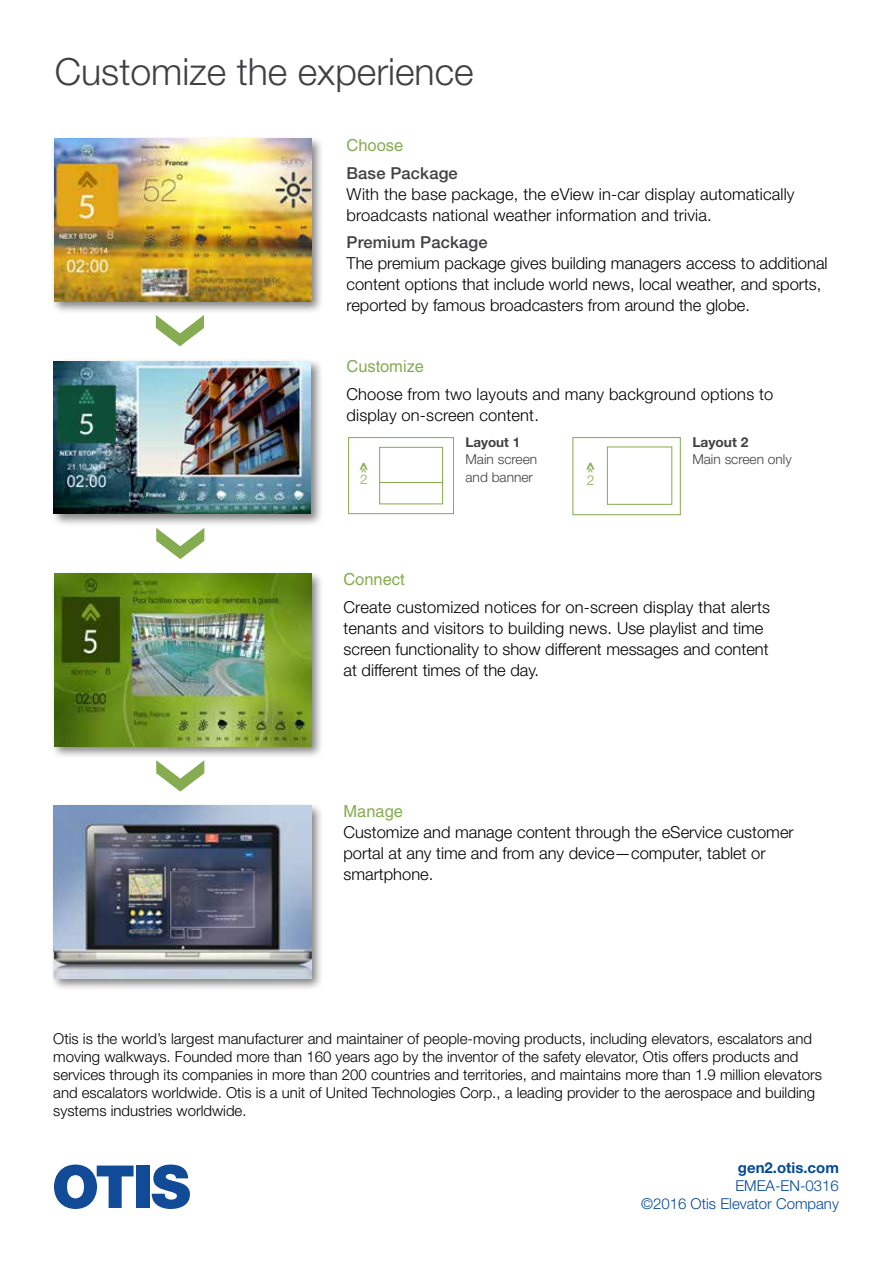
<style>
.page{position:relative;width:893px;height:1263px;background:#fff}
.page>*{position:absolute;margin:0;border:0;box-sizing:border-box;transform-origin:0 0}
.t1{font:300 37.5px "Helvetica Neue LT Std";color:#414042}
.t2{font:500 19.05px "Helvetica Neue LT Std";color:#86ac51}
.t3{font:500 18.75px "Helvetica Neue LT Std";color:#86ac51}
.t4{font:300 16.5px/21px "Helvetica Neue LT Std";color:#000}
.t5{font:16.5px "Helvetica LT Std";color:#86ac51}
.t6{font:500 16.5px "Helvetica Neue LT Std";letter-spacing:.01em;color:#414042}
.t7{font:300 15px/18px "Helvetica Neue LT Std";color:#000}
.t8{font:300 15px/18px "Helvetica Neue LT Std";color:#034999;text-align:right}
.t9{font:700 15px "Helvetica Neue LT Std";color:#034999}
.t10{font:300 13.65px/17.7px "Helvetica Neue LT Std";color:#414042}
.t11{font:700 13.65px "Helvetica Neue LT Std";color:#414042}
.t12{font:300 13.65px "Helvetica Neue LT Std";color:#86ac51}
.t13{font:700 13.35px "Helvetica Neue LT Std";color:#414042}
.t14{font:300 13.35px "Helvetica Neue LT Std";color:#86ac51}
.s1{font-size:10.8px}
.s2{font-size:10.95px}
</style>
<div class="page">
<div style="left:348px;top:437px;width:106px;height:77px;background:#fff;border:1px solid #86ac51"></div>
<div style="left:379px;top:447px;width:64px;height:57px;background:#fff;border:1px solid #86ac51"></div>
<hr style="left:379px;top:482px;width:64px;height:1px;background:#86ac51">
<div style="left:572px;top:437px;width:109px;height:78px;background:#fff;border:1px solid #86ac51"></div>
<div style="left:607px;top:446px;width:65px;height:59px;border:1px solid #86ac51"></div>
<svg style="left:54px;top:1164px;width:80px;height:45px"></svg>
<div style="left:136px;top:1165px;width:13px;height:43px;background:#114b97"></div>
<svg style="left:152px;top:1164px;width:38px;height:45px"></svg>
<div style="left:51px;top:135px;width:273px;height:179px;background:#000;opacity:.49"></div>
<img style="left:54px;top:139px;width:257px;height:162px">
<div style="left:51px;top:570px;width:273px;height:189px;background:#000;opacity:.49"></div>
<img style="left:54px;top:573px;width:257px;height:173px">
<div style="left:51px;top:358px;width:272px;height:169px;background:#000;opacity:.49"></div>
<img style="left:54px;top:361px;width:256px;height:153px">
<div style="left:50px;top:802px;width:274px;height:189px;background:#000;opacity:.49"></div>
<img style="left:53px;top:805px;width:258px;height:173px">
<h1 class="t1" style="left:55px;top:48px;width:420px">Customize the experience</h1>
<p class="t5" style="left:346px;top:135px;width:58px">Choose</p>
<p class="t6" style="left:346px;top:163px;width:113px">Base Package</p>
<p class="t4" style="left:346px;top:183px;width:450px">With the base package, the eView in-car display automatically broadcasts national weather information and trivia.</p>
<p class="t6" style="left:346px;top:233px;width:143px">Premium Package</p>
<p class="t4" style="left:346px;top:253px;width:483px">The premium package gives building managers access to additional content options that include world news, local weather, and sports, reported by famous broadcasters from around the globe.</p>
<p class="t5" style="left:346px;top:357px;width:79px">Customize</p>
<p class="t4" style="left:346px;top:383px;width:428px">Choose from two layouts and many background options to display on-screen content.</p>
<p class="t3" style="left:358px;top:458px;width:13px">^<span class="s1">^</span></p>
<p class="t14" style="left:360px;top:471px;width:9px">2</p>
<p class="t13" style="left:465px;top:434px;width:56px">Layout 1</p>
<p class="t10" style="left:465px;top:450px;width:73px">Main screen and banner</p>
<p class="t2" style="left:585px;top:458px;width:13px">^<span class="s2">^</span></p>
<p class="t12" style="left:587px;top:471px;width:9px">2</p>
<p class="t11" style="left:692px;top:433px;width:57px">Layout 2</p>
<p class="t10" style="left:692px;top:450px;width:101px">Main screen only</p>
<p class="t5" style="left:343px;top:570px;width:63px">Connect</p>
<p class="t4" style="left:343px;top:596px;width:428px">Create customized notices for on-screen display that alerts tenants and visitors to building news. Use playlist and time screen functionality to show different messages and content at different times of the day.</p>
<p class="t5" style="left:343px;top:802px;width:61px">Manage</p>
<p class="t4" style="left:343px;top:822px;width:452px">Customize and manage content through the eService customer portal at any time and from any device—computer, tablet or smartphone.</p>
<p class="t7" style="left:53px;top:1029px;width:770px">Otis is the world’s largest manufacturer and maintainer of people-moving products, including elevators, escalators and moving walkways. Founded more than 160 years ago by the inventor of the safety elevator, Otis offers products and services through its companies in more than 200 countries and territories, and maintains more than 1.9 million elevators and escalators worldwide. Otis is a unit of United Technologies Corp., a leading provider to the aerospace and building systems industries worldwide.</p>
<p class="t9" style="left:738px;top:1158px;width:103px">gen2.otis.com</p>
<p class="t8" style="left:641px;top:1176px;width:199px">EMEA-EN-0316<br>©2016 Otis Elevator Company</p>
</div>
